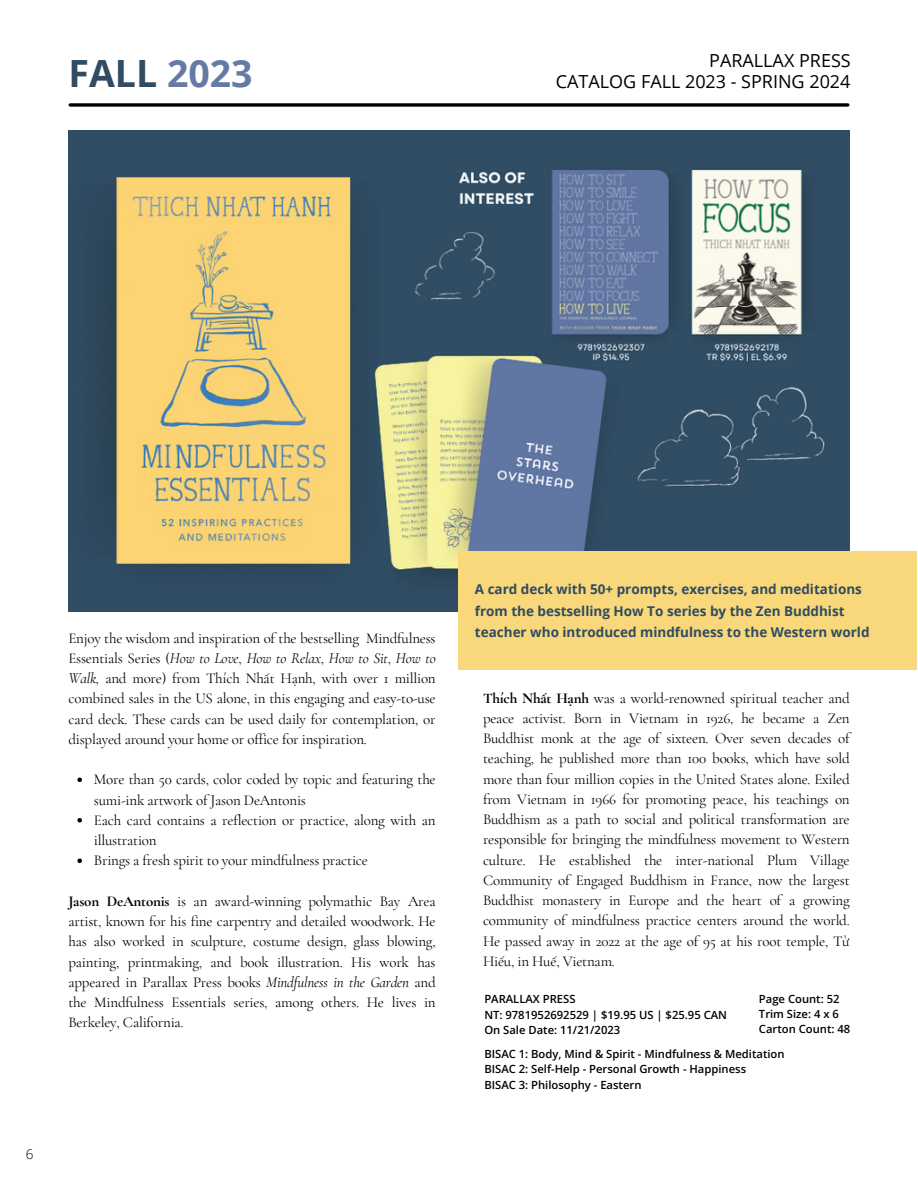
<style>
.page{position:relative;width:918px;height:1188px;background:#fff}
.page>*{position:absolute;margin:0;border:0;box-sizing:border-box;transform-origin:0 0}
.t1{font:700 37.5px "Open Sans";color:#304b62}
.t2{font:18px "Open Sans";color:#000}
.t3{font:15px/20.2px "Cormorant Garamond";letter-spacing:-.015em;color:#000;text-align:justify}
.t4{font:700 13.5px/21.3px "Open Sans";color:#304b62}
.t5{font:300 13.5px "Open Sans";color:#000}
.t6{font:600 11.25px "Open Sans";color:#000}
.s1{color:#657aa4}
.s2{font-style:italic}
.s3{font-weight:700}
</style>
<div class="page">
<img style="left:68px;top:131px;width:781px;height:480px">
<div style="left:458px;top:552px;width:459px;height:118px;background:#f8d87a"></div>
<svg style="left:70px;top:103px;width:778px;height:4px;background:#272727"></svg>
<svg style="left:77px;top:778px;width:5px;height:4px"></svg>
<svg style="left:77px;top:818px;width:5px;height:5px"></svg>
<svg style="left:77px;top:859px;width:5px;height:4px"></svg>
<p class="t1" style="left:68px;top:47px;width:186px">FALL <span class="s1">2023</span></p>
<p class="t2" style="left:709px;top:48px;width:143px">PARALLAX PRESS</p>
<p class="t2" style="left:556px;top:69px;width:296px">CATALOG FALL 2023 - SPRING 2024</p>
<p class="t3" style="left:68px;top:628px;width:369px">Enjoy the wisdom and inspiration of the bestselling Mindfulness Essentials Series (<span class="s2">How to Love</span>, <span class="s2">How to Relax</span>, <span class="s2">How to Sit</span>, <span class="s2">How to Walk,</span> and more) from Thích Nhất Hạnh, with over 1 million combined sales in the US alone, in this engaging and easy-to-use card deck. These cards can be used daily for contemplation, or displayed around your home or office for inspiration.</p>
<p class="t3" style="left:94px;top:769px;width:343px">More than 50 cards, color coded by topic and featuring the sumi-ink artwork of Jason DeAntonis</p>
<p class="t3" style="left:94px;top:810px;width:343px">Each card contains a reflection or practice, along with an illustration</p>
<p class="t3" style="left:94px;top:850px;width:275px">Brings a fresh spirit to your mindfulness practice</p>
<p class="t3" style="left:68px;top:891px;width:369px"><span class="s3">Jason DeAntonis</span> is an award-winning polymathic Bay Area artist, known for his fine carpentry and detailed woodwork. He has also worked in sculpture, costume design, glass blowing, painting, printmaking, and book illustration. His work has appeared in Parallax Press books <span class="s2">Mindfulness in the Garden</span> and the Mindfulness Essentials series, among others. He lives in Berkeley, California.</p>
<p class="t5" style="left:26px;top:1145px;width:9px">6</p>
<p class="t4" style="left:475px;top:579px;width:396px">A card deck with 50+ prompts, exercises, and meditations from the bestselling How To series by the Zen Buddhist teacher who introduced mindfulness to the Western world</p>
<p class="t3" style="left:483px;top:688px;width:368px"><span class="s3">Thích Nhất Hạnh</span> was a world-renowned spiritual teacher and peace activist. Born in Vietnam in 1926, he became a Zen Buddhist monk at the age of sixteen. Over seven decades of teaching, he published more than 100 books, which have sold more than four million copies in the United States alone. Exiled from Vietnam in 1966 for promoting peace, his teachings on Buddhism as a path to social and political transformation are responsible for bringing the mindfulness movement to Western culture. He established the inter-national Plum Village Community of Engaged Buddhism in France, now the largest Buddhist monastery in Europe and the heart of a growing community of mindfulness practice centers around the world.<br>He passed away in 2022 at the age of 95 at his root temple, Từ Hiếu, in Huế, Vietnam.</p>
<p class="t6" style="left:759px;top:991px;width:82px">Page Count: 52</p>
<p class="t6" style="left:759px;top:1006px;width:81px">Trim Size: 4 x 6</p>
<p class="t6" style="left:759px;top:1021px;width:93px">Carton Count: 48</p>
<p class="t6" style="left:484px;top:991px;width:93px">PARALLAX PRESS</p>
<p class="t6" style="left:484px;top:1007px;width:244px">NT: 9781952692529 | $19.95 US | $25.95 CAN</p>
<p class="t6" style="left:484px;top:1022px;width:137px">On Sale Date: 11/21/2023</p>
<p class="t6" style="left:484px;top:1046px;width:302px">BISAC 1: Body, Mind &amp; Spirit - Mindfulness &amp; Meditation</p>
<p class="t6" style="left:484px;top:1061px;width:263px">BISAC 2: Self-Help - Personal Growth - Happiness</p>
<p class="t6" style="left:484px;top:1077px;width:159px">BISAC 3: Philosophy - Eastern</p>
</div>
